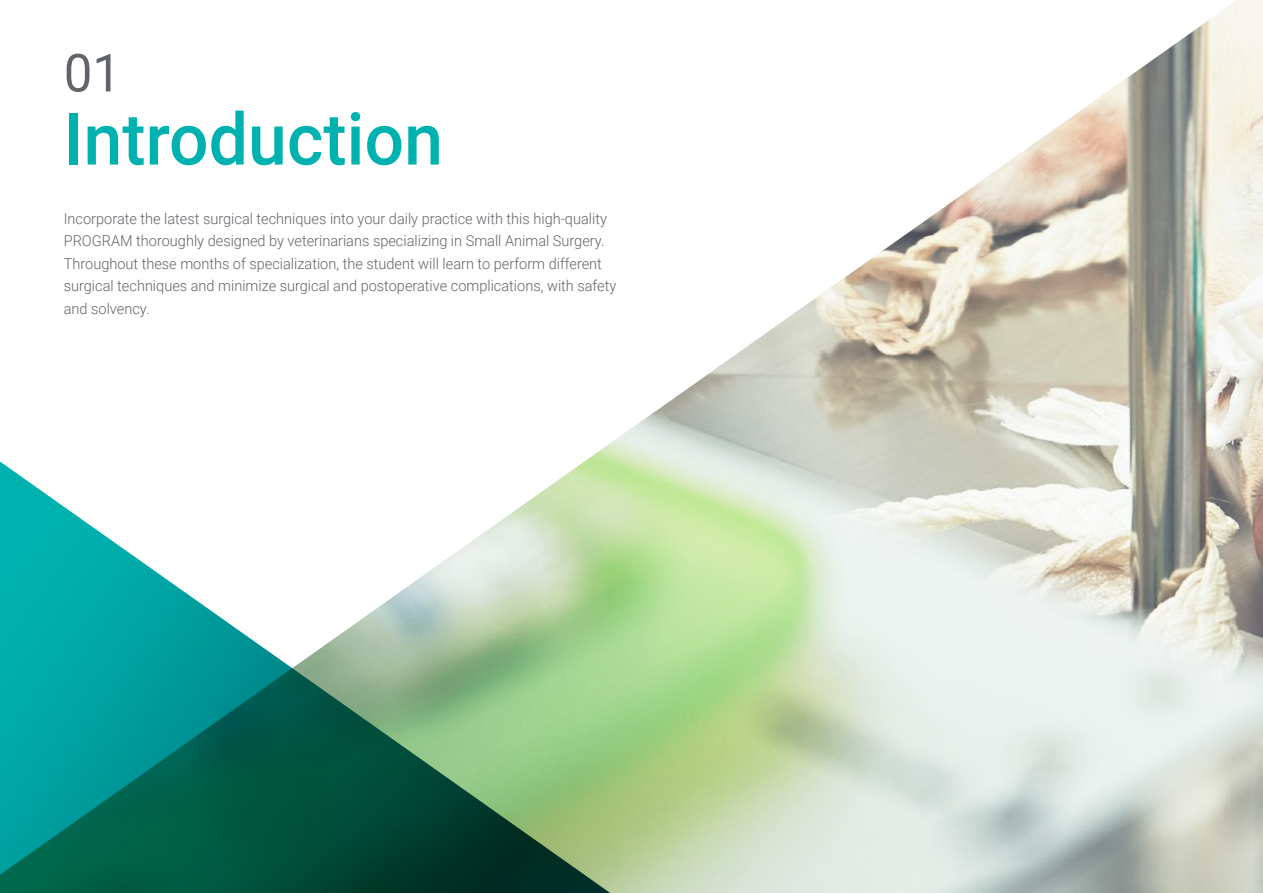
<style>
.page{position:relative;width:1263px;height:893px;background:#fff}
.page>*{position:absolute;margin:0;border:0;box-sizing:border-box;transform-origin:0 0}
.t1{font:500 72px "Roboto";color:#00b2af}
.t2{font:52.5px "Roboto";color:#61646a}
.t3{font:300 15px/22.5px "Roboto";color:#61646a}
</style>
<div class="page">
<img style="left:607px;top:0;width:656px;height:893px">
<svg style="left:0;top:446px;width:640px;height:447px"></svg>
<h2 class="t2" style="left:64px;top:36px;width:59px">01</h2>
<h1 class="t1" style="left:64px;top:89px;width:381px">Introduction</h1>
<p class="t3" style="left:64px;top:207px;width:554px">Incorporate the latest surgical techniques into your daily practice with this high-quality PROGRAM thoroughly designed by veterinarians specializing in Small Animal Surgery.<br>Throughout these months of specialization, the student will learn to perform different surgical techniques and minimize surgical and postoperative complications, with safety and solvency.</p>
</div>
